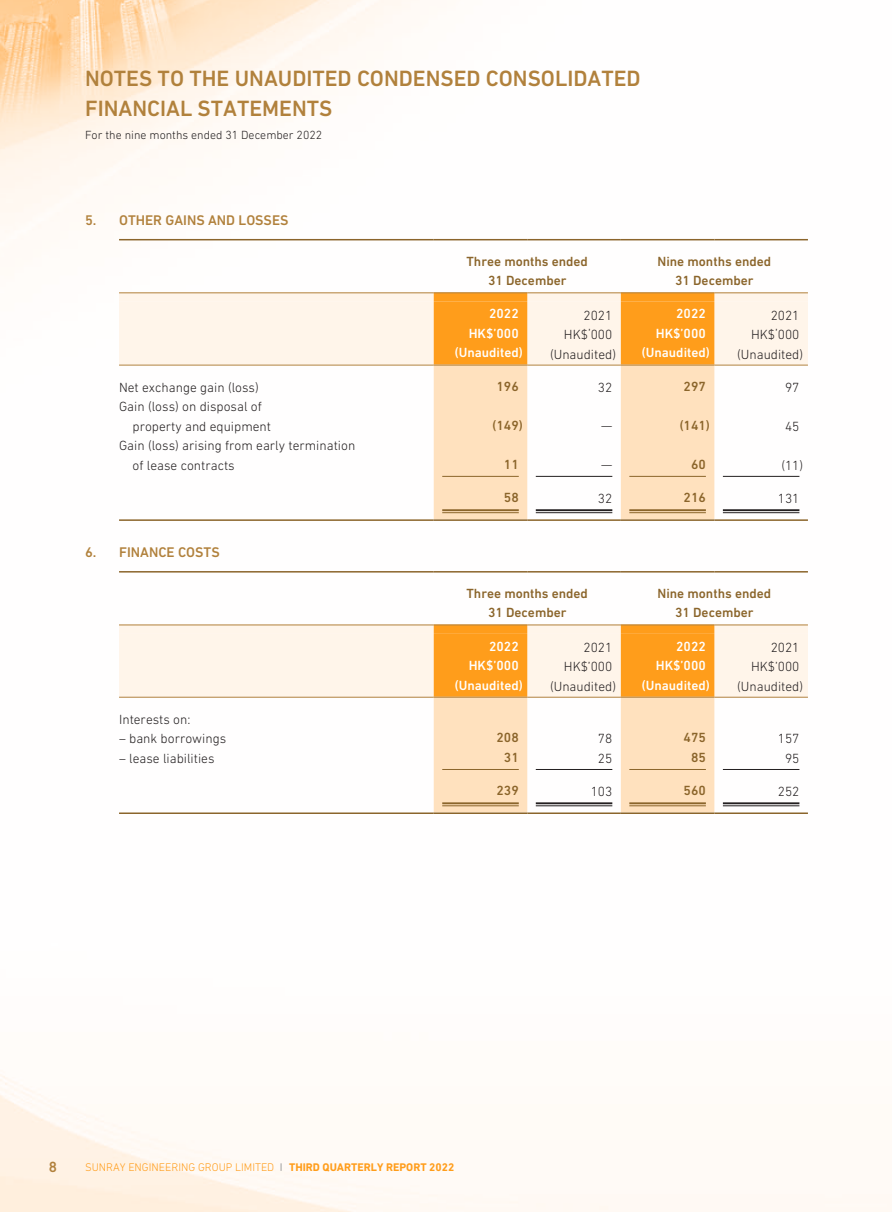
<style>
.page{position:relative;width:893px;height:1212px;background:#fff}
.page>*{position:absolute;margin:0;border:0;box-sizing:border-box;transform-origin:0 0}
.副主標題{font:500 22.5px "DIN Next LT Pro";color:#b1813c}
.t1{font:500 15px "DIN Next LT Pro";color:#b1813c}
._3__標題{font:500 14.25px "DIN Next LT Pro";color:#b1813c}
._1__內文{font:300 13.5px "DIN Next LT Pro";color:#231f20}
._1__內文-2{font:500 13.5px "DIN Next LT Pro";color:#8b652b}
._1__內文-3{font:500 13.5px "DIN Next LT Pro";color:#fff}
.日期{font:300 12px "DIN Next LT Pro";color:#231f20}
.t2{font:300 11.25px "DIN Next LT Pro";color:#ff9d1b}
.s1{font-family:"M Hei HK";font-size:7.5px;color:#6c6d70}
.s2{font-weight:700}
</style>
<div class="page">
<img style="left:0;top:0;width:891px;height:1212px">
<svg style="left:119px;top:293px;width:689px;height:226px"></svg>
<hr style="left:119px;top:239px;width:315px;height:1px;background:#8b652b">
<hr style="left:434px;top:239px;width:93px;height:1px;background:#8b652b">
<hr style="left:527px;top:239px;width:94px;height:1px;background:#8b652b">
<hr style="left:621px;top:239px;width:93px;height:1px;background:#8b652b">
<hr style="left:714px;top:239px;width:94px;height:1px;background:#8b652b">
<hr style="left:119px;top:292px;width:315px;height:1px;background:#b1813c">
<hr style="left:434px;top:292px;width:93px;height:1px;background:#b1813c">
<hr style="left:527px;top:292px;width:94px;height:1px;background:#b1813c">
<hr style="left:621px;top:292px;width:93px;height:1px;background:#b1813c">
<hr style="left:714px;top:292px;width:94px;height:1px;background:#b1813c">
<hr style="left:119px;top:365px;width:315px;height:1px;background:#b1813c">
<hr style="left:434px;top:365px;width:93px;height:1px;background:#b1813c">
<hr style="left:527px;top:365px;width:94px;height:1px;background:#b1813c">
<hr style="left:621px;top:365px;width:93px;height:1px;background:#b1813c">
<hr style="left:714px;top:365px;width:94px;height:1px;background:#b1813c">
<hr style="left:442px;top:476px;width:77px;height:1px;background:#8b652b">
<hr style="left:536px;top:476px;width:76px;height:1px;background:#231f20">
<hr style="left:629px;top:476px;width:77px;height:1px;background:#8b652b">
<hr style="left:723px;top:476px;width:76px;height:1px;background:#231f20">
<hr style="left:442px;top:509px;width:77px;height:2px;background:#8b652b">
<hr style="left:442px;top:512px;width:77px;height:1px;background:#8b652b">
<hr style="left:536px;top:509px;width:76px;height:2px;background:#231f20">
<hr style="left:536px;top:512px;width:76px;height:1px;background:#231f20">
<hr style="left:629px;top:509px;width:77px;height:2px;background:#8b652b">
<hr style="left:629px;top:512px;width:77px;height:1px;background:#8b652b">
<hr style="left:723px;top:509px;width:76px;height:2px;background:#231f20">
<hr style="left:723px;top:512px;width:76px;height:1px;background:#231f20">
<hr style="left:119px;top:519px;width:315px;height:2px;background:#8b652b">
<hr style="left:434px;top:519px;width:93px;height:2px;background:#8b652b">
<hr style="left:527px;top:519px;width:94px;height:2px;background:#8b652b">
<hr style="left:621px;top:519px;width:93px;height:2px;background:#8b652b">
<hr style="left:714px;top:519px;width:94px;height:2px;background:#8b652b">
<svg style="left:119px;top:625px;width:689px;height:187px"></svg>
<hr style="left:119px;top:571px;width:315px;height:1px;background:#8b652b">
<hr style="left:434px;top:571px;width:93px;height:1px;background:#8b652b">
<hr style="left:527px;top:571px;width:94px;height:1px;background:#8b652b">
<hr style="left:621px;top:571px;width:93px;height:1px;background:#8b652b">
<hr style="left:714px;top:571px;width:94px;height:1px;background:#8b652b">
<hr style="left:119px;top:624px;width:315px;height:1px;background:#b1813c">
<hr style="left:434px;top:624px;width:93px;height:1px;background:#b1813c">
<hr style="left:527px;top:624px;width:94px;height:1px;background:#b1813c">
<hr style="left:621px;top:624px;width:93px;height:1px;background:#b1813c">
<hr style="left:714px;top:624px;width:94px;height:1px;background:#b1813c">
<hr style="left:119px;top:697px;width:315px;height:1px;background:#b1813c">
<hr style="left:434px;top:697px;width:93px;height:1px;background:#b1813c">
<hr style="left:527px;top:697px;width:94px;height:1px;background:#b1813c">
<hr style="left:621px;top:697px;width:93px;height:1px;background:#b1813c">
<hr style="left:714px;top:697px;width:94px;height:1px;background:#b1813c">
<hr style="left:442px;top:769px;width:77px;height:1px;background:#8b652b">
<hr style="left:536px;top:769px;width:76px;height:1px;background:#231f20">
<hr style="left:629px;top:769px;width:77px;height:1px;background:#8b652b">
<hr style="left:723px;top:769px;width:76px;height:1px;background:#231f20">
<hr style="left:442px;top:802px;width:77px;height:2px;background:#8b652b">
<hr style="left:442px;top:805px;width:77px;height:1px;background:#8b652b">
<hr style="left:536px;top:802px;width:76px;height:2px;background:#231f20">
<hr style="left:536px;top:805px;width:76px;height:1px;background:#231f20">
<hr style="left:629px;top:802px;width:77px;height:2px;background:#8b652b">
<hr style="left:629px;top:805px;width:77px;height:1px;background:#8b652b">
<hr style="left:723px;top:802px;width:76px;height:2px;background:#231f20">
<hr style="left:723px;top:805px;width:76px;height:1px;background:#231f20">
<hr style="left:119px;top:812px;width:315px;height:2px;background:#8b652b">
<hr style="left:434px;top:812px;width:93px;height:2px;background:#8b652b">
<hr style="left:527px;top:812px;width:94px;height:2px;background:#8b652b">
<hr style="left:621px;top:812px;width:93px;height:2px;background:#8b652b">
<hr style="left:714px;top:812px;width:94px;height:2px;background:#8b652b">
<p class="副主標題" style="left:85px;top:66px;width:557px">NOTES TO THE UNAUDITED CONDENSED CONSOLIDATED</p>
<p class="副主標題" style="left:85px;top:96px;width:249px">FINANCIAL STATEMENTS</p>
<p class="日期" style="left:85px;top:128px;width:239px">For the nine months ended 31 December 2022</p>
<p class="_3__標題" style="left:85px;top:212px;width:205px">5. OTHER GAINS AND LOSSES</p>
<p class="_1__內文-2" style="left:467px;top:253px;width:123px">Three months ended</p>
<p class="_1__內文-2" style="left:488px;top:273px;width:80px">31 December</p>
<p class="_1__內文-2" style="left:658px;top:253px;width:115px">Nine months ended</p>
<p class="_1__內文-2" style="left:675px;top:273px;width:80px">31 December</p>
<p class="_1__內文-3" style="left:489px;top:306px;width:31px">2022</p>
<p class="_1__內文" style="left:584px;top:307px;width:30px">2021</p>
<p class="_1__內文-3" style="left:676px;top:306px;width:31px">2022</p>
<p class="_1__內文" style="left:771px;top:307px;width:30px">2021</p>
<p class="_1__內文-3" style="left:469px;top:325px;width:52px">HK$’000</p>
<p class="_1__內文" style="left:564px;top:327px;width:50px">HK$’000</p>
<p class="_1__內文-3" style="left:656px;top:325px;width:52px">HK$’000</p>
<p class="_1__內文" style="left:751px;top:327px;width:50px">HK$’000</p>
<p class="_1__內文-3" style="left:455px;top:345px;width:69px">(Unaudited)</p>
<p class="_1__內文" style="left:550px;top:346px;width:68px">(Unaudited)</p>
<p class="_1__內文-3" style="left:642px;top:345px;width:69px">(Unaudited)</p>
<p class="_1__內文" style="left:737px;top:346px;width:68px">(Unaudited)</p>
<p class="_1__內文" style="left:119px;top:379px;width:141px">Net exchange gain (loss)</p>
<p class="_1__內文-2" style="left:497px;top:378px;width:24px">196</p>
<p class="_1__內文" style="left:598px;top:379px;width:16px">32</p>
<p class="_1__內文-2" style="left:684px;top:378px;width:24px">297</p>
<p class="_1__內文" style="left:785px;top:379px;width:16px">97</p>
<p class="_1__內文" style="left:119px;top:399px;width:144px">Gain (loss) on disposal of</p>
<p class="_1__內文" style="left:133px;top:418px;width:140px">property and equipment</p>
<p class="_1__內文-2" style="left:493px;top:417px;width:32px">(149)</p>
<p class="_1__內文" style="left:601px;top:418px;width:13px">—</p>
<p class="_1__內文-2" style="left:680px;top:417px;width:32px">(141)</p>
<p class="_1__內文" style="left:785px;top:418px;width:16px">45</p>
<p class="_1__內文" style="left:119px;top:438px;width:238px">Gain (loss) arising from early termination</p>
<p class="_1__內文" style="left:133px;top:457px;width:104px">of lease contracts</p>
<p class="_1__內文-2" style="left:504px;top:456px;width:16px">11</p>
<p class="_1__內文" style="left:601px;top:457px;width:13px">—</p>
<p class="_1__內文-2" style="left:691px;top:456px;width:16px">60</p>
<p class="_1__內文" style="left:781px;top:457px;width:23px">(11)</p>
<p class="_1__內文-2" style="left:504px;top:489px;width:16px">58</p>
<p class="_1__內文" style="left:598px;top:491px;width:16px">32</p>
<p class="_1__內文-2" style="left:684px;top:489px;width:24px">216</p>
<p class="_1__內文" style="left:778px;top:491px;width:23px">131</p>
<p class="_3__標題" style="left:85px;top:544px;width:136px">6. FINANCE COSTS</p>
<p class="_1__內文-2" style="left:467px;top:585px;width:123px">Three months ended</p>
<p class="_1__內文-2" style="left:488px;top:605px;width:80px">31 December</p>
<p class="_1__內文-2" style="left:658px;top:585px;width:115px">Nine months ended</p>
<p class="_1__內文-2" style="left:675px;top:605px;width:80px">31 December</p>
<p class="_1__內文-3" style="left:489px;top:638px;width:31px">2022</p>
<p class="_1__內文" style="left:584px;top:639px;width:30px">2021</p>
<p class="_1__內文-3" style="left:676px;top:638px;width:31px">2022</p>
<p class="_1__內文" style="left:771px;top:639px;width:30px">2021</p>
<p class="_1__內文-3" style="left:469px;top:658px;width:52px">HK$’000</p>
<p class="_1__內文" style="left:564px;top:659px;width:50px">HK$’000</p>
<p class="_1__內文-3" style="left:656px;top:658px;width:52px">HK$’000</p>
<p class="_1__內文" style="left:751px;top:659px;width:50px">HK$’000</p>
<p class="_1__內文-3" style="left:455px;top:677px;width:69px">(Unaudited)</p>
<p class="_1__內文" style="left:550px;top:678px;width:68px">(Unaudited)</p>
<p class="_1__內文-3" style="left:642px;top:677px;width:69px">(Unaudited)</p>
<p class="_1__內文" style="left:737px;top:678px;width:68px">(Unaudited)</p>
<p class="_1__內文" style="left:119px;top:711px;width:73px">Interests on:</p>
<p class="_1__內文" style="left:119px;top:731px;width:109px">– bank borrowings</p>
<p class="_1__內文-2" style="left:497px;top:730px;width:24px">208</p>
<p class="_1__內文" style="left:598px;top:731px;width:16px">78</p>
<p class="_1__內文-2" style="left:684px;top:730px;width:24px">475</p>
<p class="_1__內文" style="left:778px;top:731px;width:23px">157</p>
<p class="_1__內文" style="left:119px;top:750px;width:97px">– lease liabilities</p>
<p class="_1__內文-2" style="left:504px;top:749px;width:16px">31</p>
<p class="_1__內文" style="left:598px;top:750px;width:16px">25</p>
<p class="_1__內文-2" style="left:691px;top:749px;width:16px">85</p>
<p class="_1__內文" style="left:785px;top:750px;width:16px">95</p>
<p class="_1__內文-2" style="left:497px;top:783px;width:24px">239</p>
<p class="_1__內文" style="left:591px;top:784px;width:23px">103</p>
<p class="_1__內文-2" style="left:684px;top:783px;width:24px">560</p>
<p class="_1__內文" style="left:778px;top:784px;width:23px">252</p>
<p class="t1" style="left:49px;top:1158px;width:10px">8</p>
<p class="t2" style="left:85px;top:1161px;width:371px">SUNRAY ENGINEERING GROUP LIMITED <span class="s1">｜</span> <span class="s2">THIRD QUARTERLY REPORT 2022</span></p>
</div>
